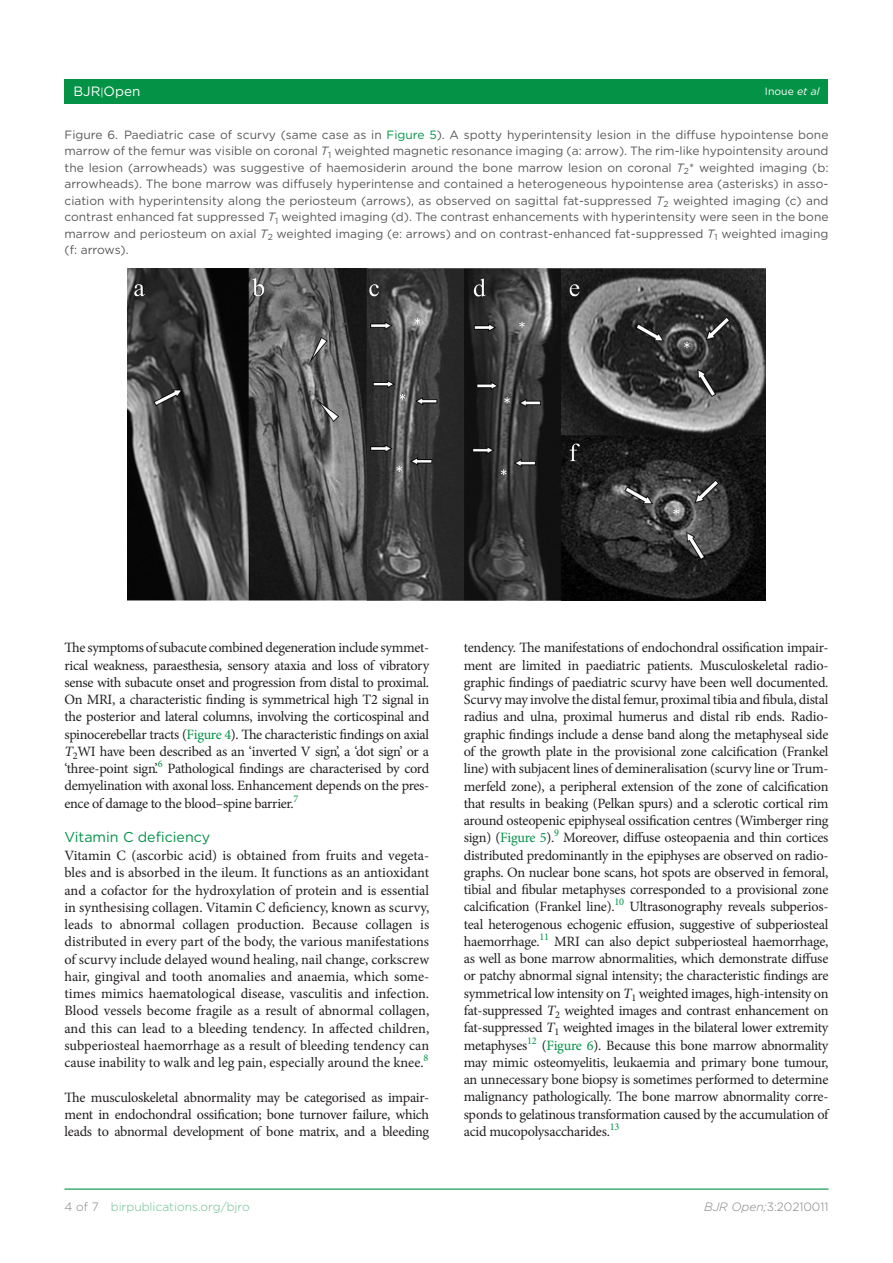
<style>
.page{position:relative;width:893px;height:1263px;background:#fff}
.page>*{position:absolute;margin:0;border:0;box-sizing:border-box;transform-origin:0 0}
.t1{font:14.25px/17.2px "Minion Pro";letter-spacing:-.02em;color:#231f20;text-align:justify}
.t2{font:14.25px "Gotham";color:#039246}
.t3{font:13.5px "Gotham";color:#fff}
.t4{font:12px/16.5px "Gotham";color:#57585a;text-align:justify}
.t5{font:300 12px "Gotham";color:#68be90}
.t6{font:300 12px "Gotham";color:#808285}
.t7{font:10.5px "Gotham";color:#fff}
.s1{font-size:10.5px}
.s2{font-style:italic}
.s3{color:#039246}
.s4{color:#808285}
</style>
<div class="page">
<hr style="left:64px;top:1188px;width:764px;height:2px;background:#039246">
<div style="left:64px;top:79px;width:764px;height:24px;background:#039246"></div>
<img style="left:128px;top:268px;width:637px;height:332px">
<p class="t3" style="left:74px;top:82px;width:68px">BJR<span class="s1">|</span>Open</p>
<p class="t7" style="left:765px;top:85px;width:56px">Inoue <span class="s2">et al</span></p>
<p class="t4" style="left:64px;top:126px;width:765px">Figure 6. Paediatric case of scurvy (same case as in <span class="s3">Figure 5</span>). A spotty hyperintensity lesion in the diffuse hypointense bone marrow of the femur was visible on coronal <span class="s2">T</span><sub>1</sub> weighted magnetic resonance imaging (a: arrow). The rim-like hypointensity around the lesion (arrowheads) was suggestive of haemosiderin around the bone marrow lesion on coronal <span class="s2">T</span><sub>2</sub>* weighted imaging (b: arrowheads). The bone marrow was diffusely hyperintense and contained a heterogeneous hypointense area (asterisks) in asso&shy;ciation with hyperintensity along the periosteum (arrows), as observed on sagittal fat-suppressed <span class="s2">T</span><sub>2</sub> weighted imaging (c) and contrast enhanced fat suppressed <span class="s2">T</span><sub>1</sub> weighted imaging (d). The contrast enhancements with hyperintensity were seen in the bone marrow and periosteum on axial <span class="s2">T</span><sub>2</sub> weighted imaging (e: arrows) and on contrast-enhanced fat-suppressed <span class="s2">T</span><sub>1</sub> weighted imaging (f: arrows).</p>
<p class="t1" style="left:64px;top:639px;width:366px">The symptoms of subacute combined degeneration include symmet&shy;rical weakness, paraesthesia, sensory ataxia and loss of vibratory sense with subacute onset and progression from distal to proximal.<br>On MRI, a characteristic finding is symmetrical high T2 signal in the posterior and lateral columns, involving the corticospinal and spinocerebellar tracts (<span class="s3">Figure 4</span>). The characteristic findings on axial <span class="s2">T</span><sub>2</sub>WI have been described as an ‘inverted V sign’, a ‘dot sign’ or a ‘three-point sign’.<sup>6</sup> Pathological findings are characterised by cord demyelination with axonal loss. Enhancement depends on the pres&shy;ence of damage to the blood–spine barrier.<sup>7</sup></p>
<p class="t2" style="left:64px;top:828px;width:147px">Vitamin C deficiency</p>
<p class="t1" style="left:64px;top:847px;width:366px">Vitamin C (ascorbic acid) is obtained from fruits and vegeta&shy;bles and is absorbed in the ileum. It functions as an antioxidant and a cofactor for the hydroxylation of protein and is essential in synthesising collagen. Vitamin C deficiency, known as scurvy, leads to abnormal collagen production. Because collagen is distributed in every part of the body, the various manifestations of scurvy include delayed wound healing, nail change, corkscrew hair, gingival and tooth anomalies and anaemia, which some&shy;times mimics haematological disease, vasculitis and infection.<br>Blood vessels become fragile as a result of abnormal collagen, and this can lead to a bleeding tendency. In affected children, subperiosteal haemorrhage as a result of bleeding tendency can cause inability to walk and leg pain, especially around the knee.<sup>8</sup></p>
<p class="t1" style="left:64px;top:1088px;width:366px">The musculoskeletal abnormality may be categorised as impair&shy;ment in endochondral ossification; bone turnover failure, which leads to abnormal development of bone matrix, and a bleeding</p>
<p class="t1" style="left:464px;top:639px;width:366px">tendency. The manifestations of endochondral ossification impair&shy;ment are limited in paediatric patients. Musculoskeletal radio&shy;graphic findings of paediatric scurvy have been well documented.<br>Scurvy may involve the distal femur, proximal tibia and fibula, distal radius and ulna, proximal humerus and distal rib ends. Radio&shy;graphic findings include a dense band along the metaphyseal side of the growth plate in the provisional zone calcification (Frankel line) with subjacent lines of demineralisation (scurvy line or Trum&shy;merfeld zone), a peripheral extension of the zone of calcification that results in beaking (Pelkan spurs) and a sclerotic cortical rim around osteopenic epiphyseal ossification centres (Wimberger ring sign) (<span class="s3">Figure 5</span>).<sup>9</sup> Moreover, diffuse osteopaenia and thin cortices distributed predominantly in the epiphyses are observed on radio&shy;graphs. On nuclear bone scans, hot spots are observed in femoral, tibial and fibular metaphyses corresponded to a provisional zone calcification (Frankel line).<sup>10</sup> Ultrasonography reveals subperios&shy;teal heterogenous echogenic effusion, suggestive of subperiosteal haemorrhage.<sup>11</sup> MRI can also depict subperiosteal haemorrhage, as well as bone marrow abnormalities, which demonstrate diffuse or patchy abnormal signal intensity; the characteristic findings are symmetrical low intensity on <span class="s2">T</span><sub>1</sub> weighted images, high-intensity on fat-suppressed <span class="s2">T</span><sub>2</sub> weighted images and contrast enhancement on fat-suppressed <span class="s2">T</span><sub>1</sub> weighted images in the bilateral lower extremity metaphyses<sup>12</sup> (<span class="s3">Figure 6</span>). Because this bone marrow abnormality may mimic osteomyelitis, leukaemia and primary bone tumour, an unnecessary bone biopsy is sometimes performed to determine malignancy pathologically. The bone marrow abnormality corre&shy;sponds to gelatinous transformation caused by the accumulation of acid mucopolysaccharides.<sup>13</sup></p>
<p class="t5" style="left:64px;top:1199px;width:187px"><span class="s4">4 of 7</span> birpublications.org/bjro</p>
<p class="t6" style="left:704px;top:1199px;width:126px"><span class="s2">BJR Open;</span>3:20210011</p>
</div>
